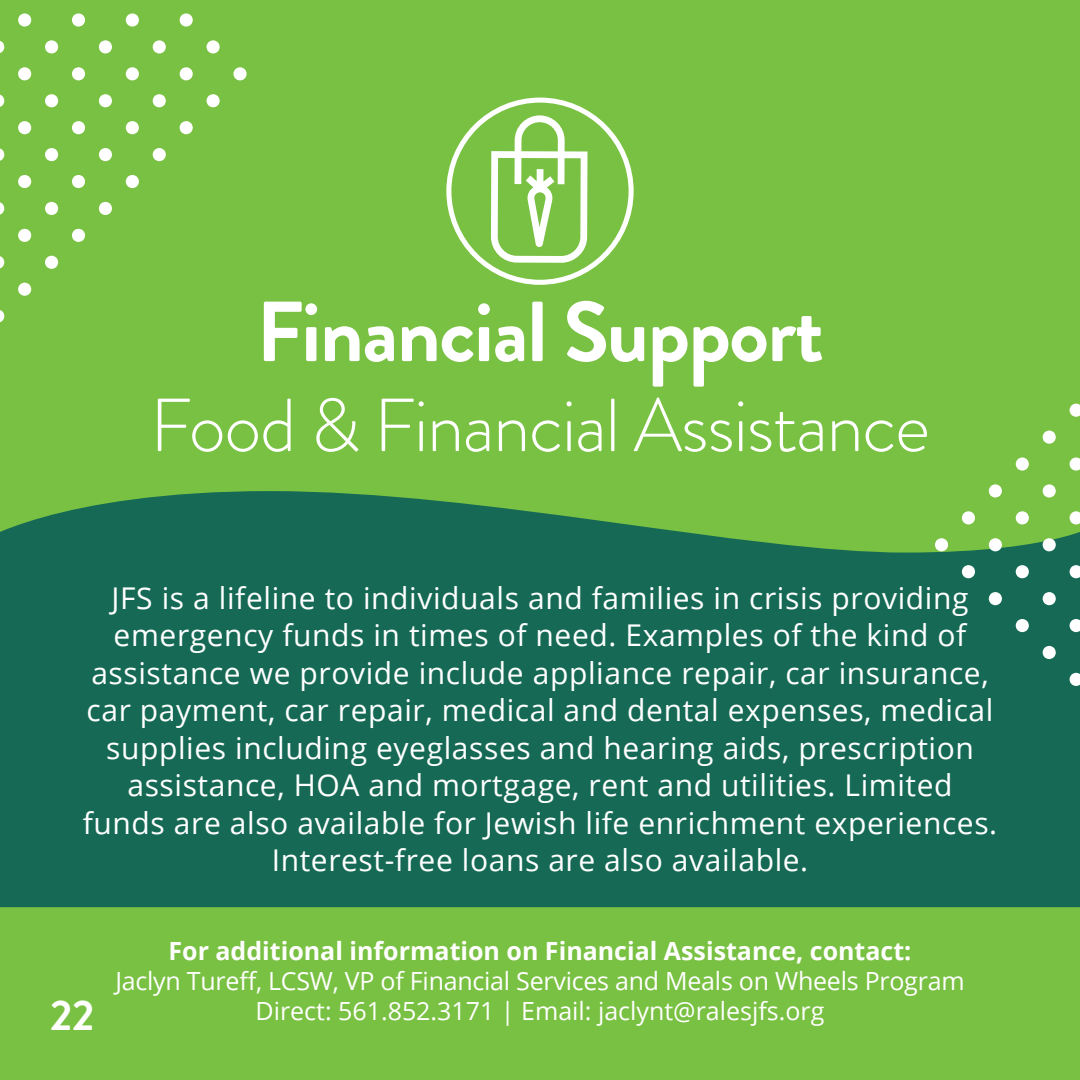
<style>
.page{position:relative;width:1080px;height:1080px;background:#79c142}
.page>*{position:absolute;margin:0;border:0;box-sizing:border-box;transform-origin:0 0}
.t1{font:700 85px "Brandon Grotesque";letter-spacing:-.02em;color:#fff}
.t2{font:300 75px "Brandon Grotesque";letter-spacing:-.02em;color:#fff}
.t3{font:700 43px "Brandon Grotesque";color:#fff}
.t4{font:30px/37.5px "Open Sans";letter-spacing:.02em;color:#fff;text-align:center}
.t5{font:25px "Open Sans";letter-spacing:-.01em;color:#fff}
.t6{font:700 25px "Open Sans";color:#fff}
</style>
<div class="page">
<div style="left:0;top:491px;width:1080px;height:416px;background:#166a55"></div>
<svg style="left:446px;top:97px;width:188px;height:188px"></svg>
<svg style="left:1069px;top:673px;width:11px;height:13px"></svg>
<svg style="left:1043px;top:646px;width:13px;height:13px"></svg>
<svg style="left:1069px;top:619px;width:11px;height:13px"></svg>
<svg style="left:1016px;top:619px;width:13px;height:13px"></svg>
<svg style="left:1043px;top:592px;width:13px;height:13px"></svg>
<svg style="left:1069px;top:565px;width:11px;height:13px"></svg>
<svg style="left:989px;top:592px;width:13px;height:13px"></svg>
<svg style="left:1016px;top:565px;width:13px;height:13px"></svg>
<svg style="left:1043px;top:538px;width:13px;height:13px"></svg>
<svg style="left:1069px;top:511px;width:11px;height:14px"></svg>
<svg style="left:962px;top:565px;width:13px;height:13px"></svg>
<svg style="left:989px;top:538px;width:13px;height:13px"></svg>
<svg style="left:1016px;top:511px;width:13px;height:14px"></svg>
<svg style="left:1043px;top:484px;width:13px;height:14px"></svg>
<svg style="left:1069px;top:457px;width:11px;height:14px"></svg>
<svg style="left:935px;top:538px;width:13px;height:13px"></svg>
<svg style="left:962px;top:511px;width:13px;height:14px"></svg>
<svg style="left:989px;top:484px;width:13px;height:14px"></svg>
<svg style="left:1016px;top:457px;width:13px;height:14px"></svg>
<svg style="left:1043px;top:430px;width:13px;height:14px"></svg>
<svg style="left:1069px;top:404px;width:11px;height:13px"></svg>
<svg style="left:0;top:310px;width:4px;height:13px"></svg>
<svg style="left:18px;top:283px;width:13px;height:13px"></svg>
<svg style="left:45px;top:256px;width:13px;height:13px"></svg>
<svg style="left:72px;top:229px;width:13px;height:13px"></svg>
<svg style="left:99px;top:202px;width:13px;height:13px"></svg>
<svg style="left:126px;top:175px;width:13px;height:13px"></svg>
<svg style="left:153px;top:148px;width:13px;height:13px"></svg>
<svg style="left:180px;top:121px;width:13px;height:13px"></svg>
<svg style="left:206px;top:94px;width:14px;height:13px"></svg>
<svg style="left:233px;top:67px;width:14px;height:14px"></svg>
<svg style="left:0;top:256px;width:4px;height:13px"></svg>
<svg style="left:18px;top:229px;width:13px;height:13px"></svg>
<svg style="left:45px;top:202px;width:13px;height:13px"></svg>
<svg style="left:72px;top:175px;width:13px;height:13px"></svg>
<svg style="left:99px;top:148px;width:13px;height:13px"></svg>
<svg style="left:126px;top:121px;width:13px;height:13px"></svg>
<svg style="left:153px;top:94px;width:13px;height:13px"></svg>
<svg style="left:180px;top:67px;width:13px;height:14px"></svg>
<svg style="left:206px;top:40px;width:14px;height:14px"></svg>
<svg style="left:0;top:202px;width:4px;height:13px"></svg>
<svg style="left:18px;top:175px;width:13px;height:13px"></svg>
<svg style="left:45px;top:148px;width:13px;height:13px"></svg>
<svg style="left:72px;top:121px;width:13px;height:13px"></svg>
<svg style="left:99px;top:94px;width:13px;height:13px"></svg>
<svg style="left:126px;top:67px;width:13px;height:14px"></svg>
<svg style="left:153px;top:40px;width:13px;height:14px"></svg>
<svg style="left:180px;top:13px;width:13px;height:14px"></svg>
<svg style="left:0;top:148px;width:4px;height:13px"></svg>
<svg style="left:18px;top:121px;width:13px;height:13px"></svg>
<svg style="left:45px;top:94px;width:13px;height:13px"></svg>
<svg style="left:72px;top:67px;width:13px;height:14px"></svg>
<svg style="left:99px;top:40px;width:13px;height:14px"></svg>
<svg style="left:126px;top:13px;width:13px;height:14px"></svg>
<svg style="left:0;top:94px;width:4px;height:13px"></svg>
<svg style="left:18px;top:67px;width:13px;height:14px"></svg>
<svg style="left:45px;top:40px;width:13px;height:14px"></svg>
<svg style="left:72px;top:13px;width:13px;height:14px"></svg>
<svg style="left:0;top:41px;width:4px;height:12px"></svg>
<svg style="left:18px;top:13px;width:13px;height:14px"></svg>
<p class="t1" style="left:256px;top:272px;width:569px">Financial Support</p>
<p class="t2" style="left:150px;top:374px;width:782px">Food &amp; Financial Assistance</p>
<p class="t4" style="left:83px;top:578px;width:916px">JFS is a lifeline to individuals and families in crisis providing emergency funds in times of need. Examples of the kind of assistance we provide include appliance repair, car insurance, car payment, car repair, medical and dental expenses, medical supplies including eyeglasses and hearing aids, prescription assistance, HOA and mortgage, rent and utilities. Limited funds are also available for Jewish life enrichment experiences.<br>Interest-free loans are also available.</p>
<p class="t3" style="left:50px;top:985px;width:46px">22</p>
<p class="t6" style="left:168px;top:934px;width:744px">For additional information on Financial Assistance, contact:</p>
<p class="t5" style="left:115px;top:964px;width:851px">Jaclyn Tureff, LCSW, VP of Financial Services and Meals on Wheels Program</p>
<p class="t5" style="left:256px;top:994px;width:571px">Direct: 561.852.3171 | Email: jaclynt@ralesjfs.org</p>
</div>
